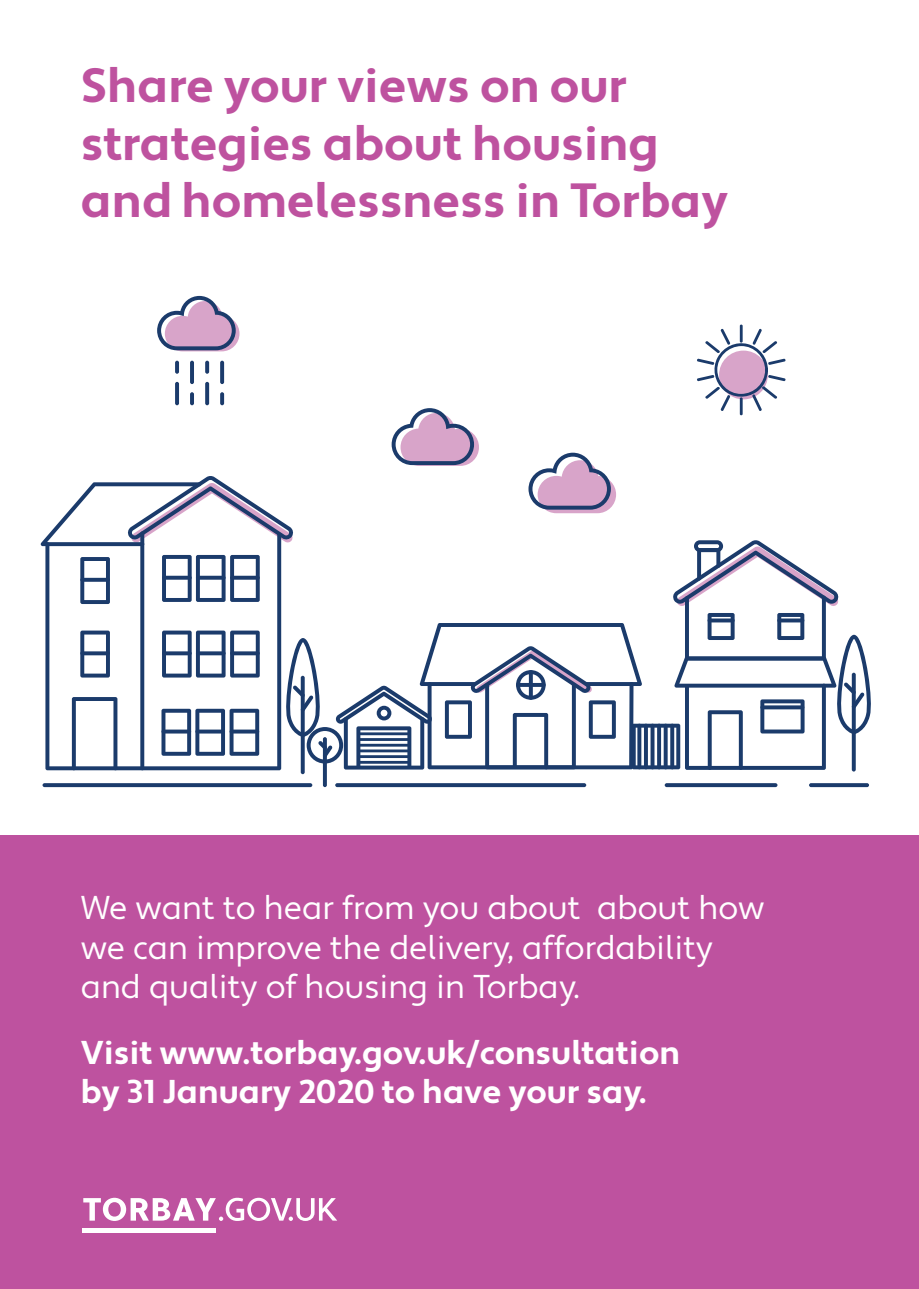
<style>
.page{position:relative;width:919px;height:1289px;background:#fff}
.page>*{position:absolute;margin:0;border:0;box-sizing:border-box;transform-origin:0 0}
.t1{font:700 48px/57.6px "Apertura";color:#be529f}
.t2{font:33px/39.6px "Apertura";color:#fff}
.t3{font:700 33px/39.6px "Apertura";color:#fff}
</style>
<div class="page">
<div style="left:0;top:835px;width:918px;height:453px;background:#be529f"></div>
<hr style="left:83px;top:1228px;width:133px;height:4px;background:#fff">
<svg style="left:83px;top:1197px;width:254px;height:23px"></svg>
<svg style="left:335px;top:783px;width:251px;height:4px"></svg>
<svg style="left:43px;top:783px;width:269px;height:4px"></svg>
<svg style="left:809px;top:783px;width:60px;height:4px"></svg>
<svg style="left:664px;top:783px;width:113px;height:4px"></svg>
<svg style="left:301px;top:675px;width:4px;height:99px"></svg>
<svg style="left:323px;top:737px;width:4px;height:50px"></svg>
<svg style="left:41px;top:296px;width:830px;height:474px"></svg>
<svg style="left:175px;top:361px;width:4px;height:13px"></svg>
<svg style="left:175px;top:382px;width:4px;height:23px"></svg>
<hr style="left:190px;top:392px;width:4px;height:13px;background:#1b3b6b;border-radius:2px">
<hr style="left:190px;top:361px;width:4px;height:23px;background:#1b3b6b;border-radius:2px">
<svg style="left:205px;top:361px;width:4px;height:13px"></svg>
<svg style="left:205px;top:382px;width:4px;height:23px"></svg>
<svg style="left:220px;top:392px;width:4px;height:13px"></svg>
<svg style="left:220px;top:361px;width:4px;height:23px"></svg>
<p class="t1" style="left:81px;top:58px;width:649px">Share your views on our strategies about housing and homelessness in Torbay</p>
<p class="t2" style="left:81px;top:889px;width:685px">We want to hear from you about about how we can improve the delivery, affordability and quality of housing in Torbay.</p>
<p class="t3" style="left:81px;top:1033px;width:600px">Visit www.torbay.gov.uk/consultation by 31 January 2020 to have your say.</p>
</div>
